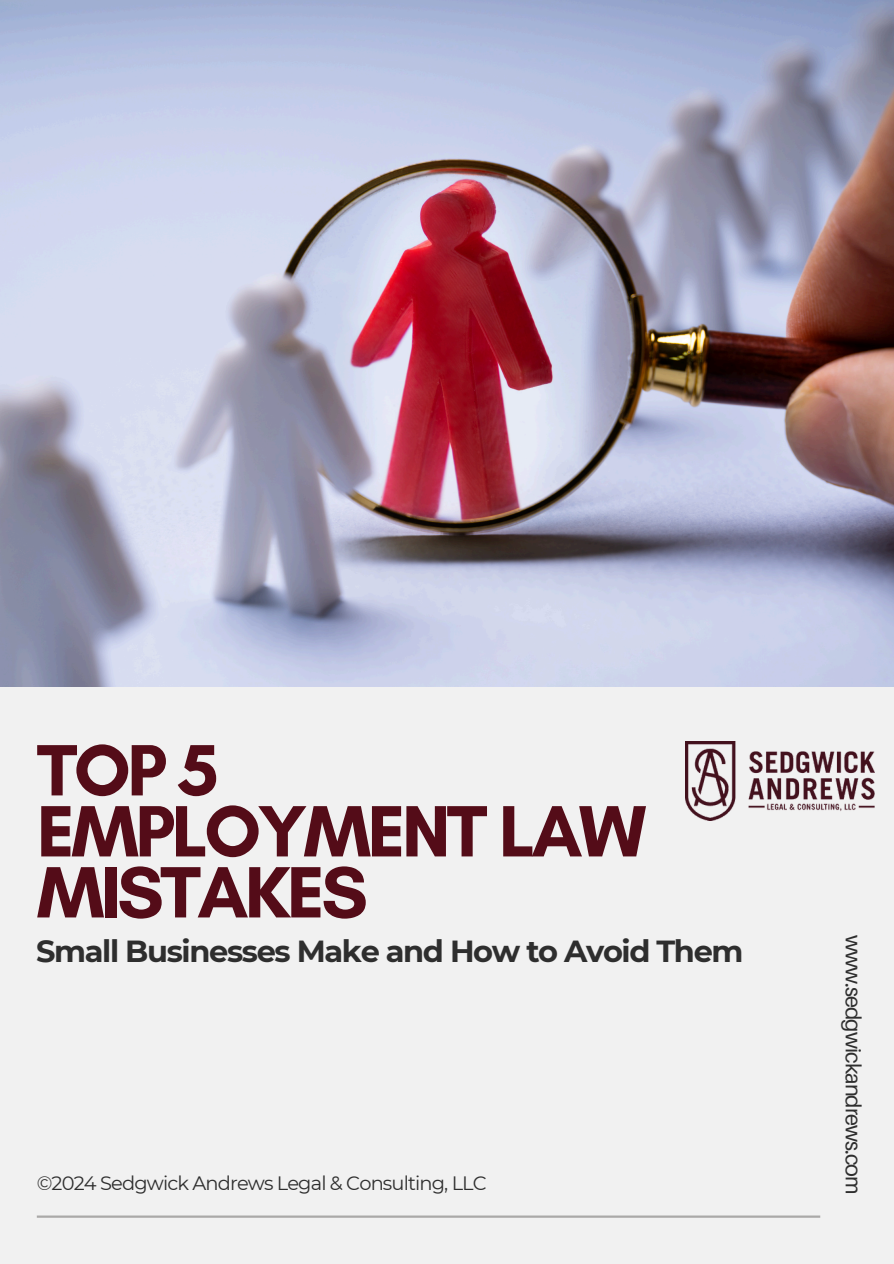
<style>
.page{position:relative;width:894px;height:1264px;background:#fff}
.page>*{position:absolute;margin:0;border:0;box-sizing:border-box;transform-origin:0 0}
.t1{font:700 73.95px/61.1px "Glacial Indifference";letter-spacing:-.05em;color:#540c18}
.t2{font:700 30.45px "Montserrat";letter-spacing:-.045em;color:#2e2e2e}
.t3{font:21.75px "Aileron";letter-spacing:-.045em;color:#2e2e2e}
.t4{font:19.35px "Montserrat";letter-spacing:-.045em;color:#2e2e2e}
</style>
<div class="page">
<div style="left:0;top:0;width:893px;height:1263px;background:#f1f1f1"></div>
<img style="left:0;top:0;width:893px;height:686px">
<hr style="left:37px;top:1215px;width:783px;height:2px;background:#aaa9a8">
<img style="left:685px;top:741px;width:189px;height:79px">
<p class="t1" style="left:37px;top:739px;width:611px">TOP 5<br>EMPLOYMENT LAW<br>MISTAKES</p>
<p class="t2" style="left:36px;top:933px;width:708px">Small Businesses Make and How to Avoid Them</p>
<h3 class="t4" style="left:37px;top:1170px;width:451px">©2024 Sedgwick Andrews Legal &amp; Consulting, LLC</h3>
<h2 class="t3" style="left:866px;top:935px;width:261px;rotate:90deg">www.sedgwickandrews.com</h2>
</div>
